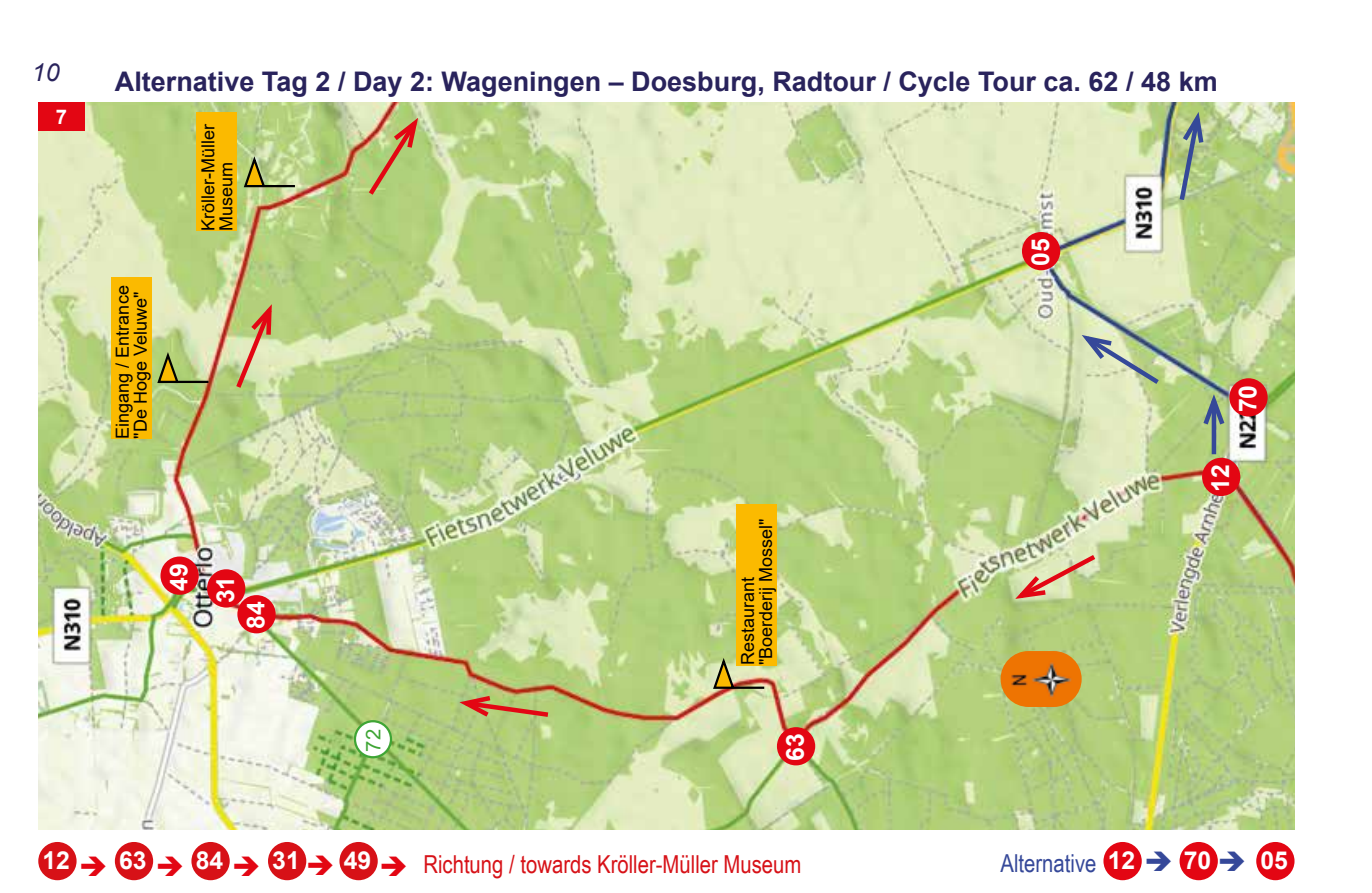
<style>
.page{position:relative;width:1372px;height:893px;background:#fff}
.page>*{position:absolute;margin:0;border:0;box-sizing:border-box;transform-origin:0 0}
.t1{font:700 27px "Arial";color:#29235c}
.t2{font:24.75px "Arial Narrow";color:#d71117}
.t3{font:700 24.75px "Arial";color:#fff}
.t4{font:24.75px "Arial Narrow";color:#354899}
.t5{font:italic 24.75px "Arial";color:#29235c}
.t6{font:20.25px "Arial";color:#3fa535}
.t7{font:700 20.25px "Arial";color:#fff}
.t8{font:18px/18px "Arial";color:#000}
.s1{font-style:italic}
.s2{color:#e30613}
.s3{font-family:"Arial";font-weight:700;color:#fff}
</style>
<div class="page">
<img style="left:38px;top:102px;width:1256px;height:727px">
<div style="left:1001px;top:652px;width:79px;height:54px;background:#ee7402;border-radius:27px"></div>
<img style="left:1010px;top:652px;width:68px;height:54px">
<div style="left:1000px;top:651px;width:81px;height:56px;border:2px solid #ee7402;border-radius:27px"></div>
<div style="left:38px;top:842px;width:39px;height:38px;background:#d71117;border-radius:50%"></div>
<div style="left:115px;top:842px;width:38px;height:38px;background:#d71117;border-radius:50%"></div>
<div style="left:191px;top:842px;width:39px;height:38px;background:#d71117;border-radius:50%"></div>
<div style="left:268px;top:842px;width:38px;height:38px;background:#d71117;border-radius:50%"></div>
<div style="left:1201px;top:458px;width:39px;height:38px;background:#e30613;border-radius:50%"></div>
<div style="left:777px;top:727px;width:38px;height:38px;background:#e30613;border-radius:50%"></div>
<div style="left:237px;top:595px;width:39px;height:38px;background:#e30613;border-radius:50%"></div>
<div style="left:207px;top:569px;width:38px;height:38px;background:#e30613;border-radius:50%"></div>
<div style="left:1021px;top:232px;width:39px;height:38px;background:#e30613;border-radius:50%"></div>
<svg style="left:232px;top:298px;width:43px;height:95px"></svg>
<svg style="left:453px;top:693px;width:100px;height:28px"></svg>
<svg style="left:1009px;top:551px;width:91px;height:51px"></svg>
<div style="left:38px;top:102px;width:46px;height:29px;background:#e30613"></div>
<svg style="left:711px;top:654px;width:55px;height:36px"></svg>
<div style="left:736px;top:504px;width:41px;height:161px;background:#fbba00"></div>
<div style="left:1229px;top:378px;width:38px;height:38px;background:#e30613;border-radius:50%"></div>
<div style="left:1211px;top:401px;width:5px;height:53px;background:#354899"></div>
<svg style="left:1199px;top:388px;width:28px;height:41px"></svg>
<svg style="left:1075px;top:331px;width:88px;height:57px"></svg>
<svg style="left:1176px;top:105px;width:30px;height:100px"></svg>
<div style="left:355px;top:721px;width:36px;height:36px;background:#fff;border-radius:50%"></div>
<div style="left:354px;top:720px;width:38px;height:38px;border:2px solid #3fa535;border-radius:50%"></div>
<div style="left:1103px;top:842px;width:38px;height:38px;background:#e30613;border-radius:50%"></div>
<div style="left:1179px;top:842px;width:38px;height:38px;background:#e30613;border-radius:50%"></div>
<div style="left:1256px;top:842px;width:38px;height:38px;background:#e30613;border-radius:50%"></div>
<svg style="left:242px;top:153px;width:55px;height:35px"></svg>
<div style="left:196px;top:113px;width:41px;height:118px;background:#fbba00"></div>
<svg style="left:364px;top:112px;width:57px;height:88px"></svg>
<div style="left:160px;top:556px;width:39px;height:39px;background:#e30613;border-radius:50%"></div>
<svg style="left:156px;top:349px;width:55px;height:35px"></svg>
<div style="left:111px;top:277px;width:40px;height:162px;background:#fbba00"></div>
<div style="left:339px;top:842px;width:39px;height:38px;background:#d71117;border-radius:50%"></div>
<h2 class="t5" style="left:32px;top:56px;width:29px">10</h2>
<h1 class="t1" style="left:115px;top:63px;width:1104px">Alternative Tag 2 / Day 2: Wageningen <span class="s1">–</span> Doesburg, Radtour / Cycle Tour ca. 62 / 48 km</h1>
<p class="t7" style="left:56px;top:102px;width:13px">7</p>
<p class="t8" style="left:113px;top:439px;width:155px;rotate:-90deg">Eingang / Entrance "De Hoge Veluwe"</p>
<p class="t8" style="left:199px;top:231px;width:109px;rotate:-90deg">Kröller-Müller<br>Museum</p>
<h2 class="t3" style="left:161px;top:591px;width:29px;rotate:-90deg">49</h2>
<h2 class="t3" style="left:208px;top:603px;width:29px;rotate:-90deg">31</h2>
<h2 class="t3" style="left:238px;top:629px;width:29px;rotate:-90deg">84</h2>
<p class="t6" style="left:359px;top:752px;width:24px;rotate:-90deg">72</p>
<p class="t8" style="left:738px;top:665px;width:148px;rotate:-90deg">Restaurant "Boerderij Mossel"</p>
<h2 class="t3" style="left:777px;top:761px;width:29px;rotate:-90deg">63</h2>
<h2 class="t3" style="left:43px;top:843px;width:330px">12<span class="s2">➔</span> 63<span class="s2">➔</span> 84<span class="s2">➔</span> 31<span class="s2">➔</span> 49</h2>
<h2 class="t2" style="left:379px;top:846px;width:423px"><span class="s2">➔</span> Richtung / towards Kröller-Müller Museum</h2>
<h2 class="t3" style="left:1022px;top:266px;width:29px;rotate:-90deg">05</h2>
<h2 class="t3" style="left:1230px;top:412px;width:29px;rotate:-90deg">70</h2>
<h2 class="t3" style="left:1202px;top:492px;width:29px;rotate:-90deg">12</h2>
<h2 class="t4" style="left:1000px;top:845px;width:289px">Alternative <span class="s3">12</span> ➔ <span class="s3">70</span> ➔ <span class="s3">05</span></h2>
</div>
